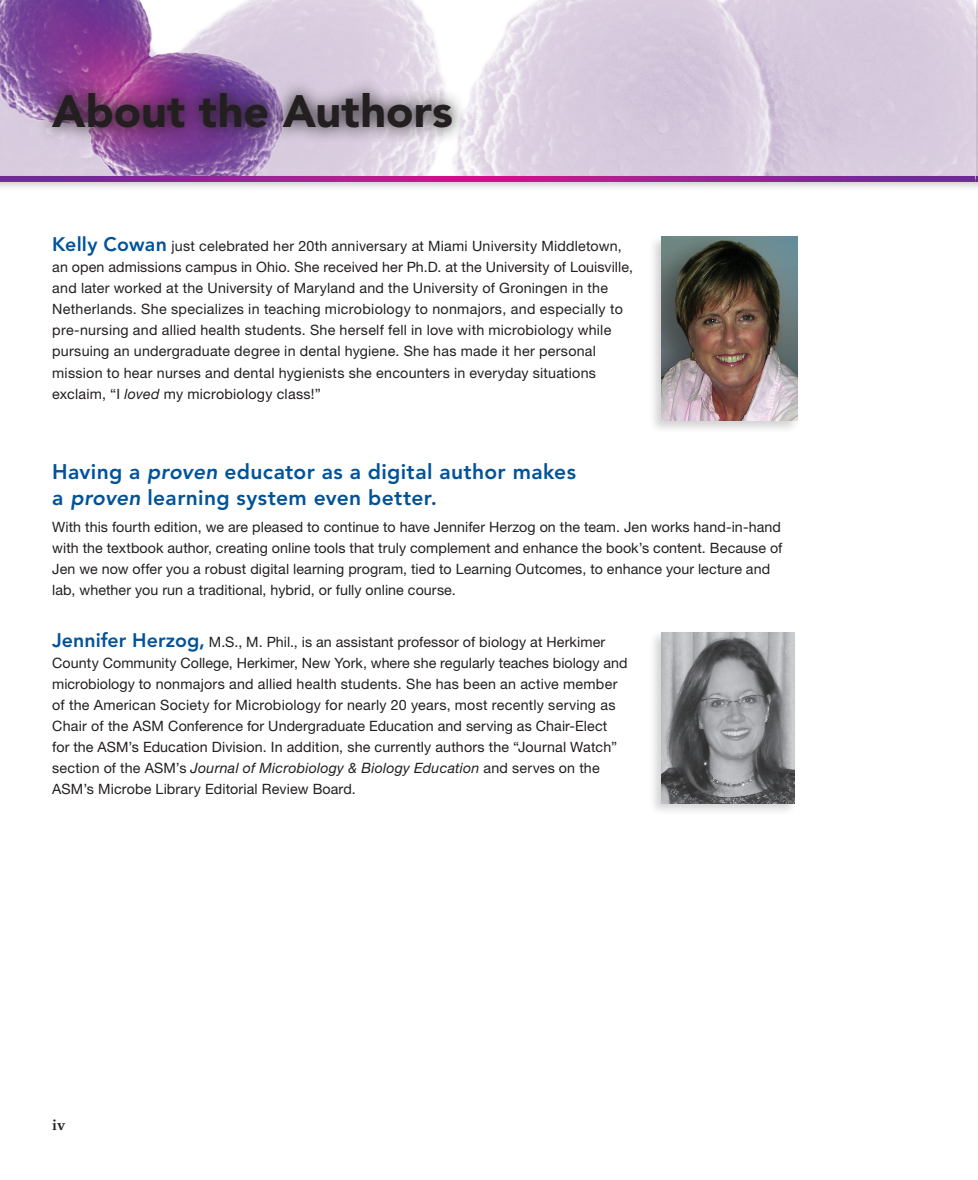
<style>
.page{position:relative;width:978px;height:1180px;background:#fff}
.page>*{position:absolute;margin:0;border:0;box-sizing:border-box;transform-origin:0 0}
.t1{font:900 45px "Avenir LT Std";color:#231f20}
.t2{font:800 21px/25.5px "Avenir LT Std";letter-spacing:.015em;color:#015399}
.t3{font:700 15px "Palatino LT Std";color:#231f20}
.t4{font:14.25px/21px "Helvetica Neue LT Std";letter-spacing:.01em;color:#231f20}
.s1{font-family:"Avenir LT Std";font-weight:800;font-size:19.5px;color:#015399}
.s2{font-style:italic}
</style>
<div class="page">
<div style="left:647px;top:234px;width:153px;height:200px;background:#231f20;opacity:.2"></div>
<img style="left:661px;top:237px;width:136px;height:183px">
<div style="left:647px;top:629px;width:150px;height:187px;background:#231f20;opacity:.2"></div>
<img style="left:661px;top:632px;width:133px;height:171px">
<div style="left:0;top:0;width:977px;height:193px;background:#231f20;opacity:.25"></div>
<img style="left:0;top:0;width:334px;height:176px">
<svg style="left:0;top:176px;width:975px;height:6px;background:#9a228f"></svg>
<div style="left:37px;top:77px;width:431px;height:67px;background:#231f20;opacity:.9"></div>
<svg style="left:0;top:0;width:4px;height:4px"></svg>
<svg style="left:974px;top:0;width:4px;height:4px"></svg>
<h1 class="t1" style="left:52px;top:84px;width:402px">About the Authors</h1>
<p class="t4" style="left:52px;top:236px;width:582px"><span class="s1">Kelly Cowan</span> just celebrated her 20th anniversary at Miami University Middletown, an open admissions campus in Ohio. She received her Ph.D. at the University of Louisville, and later worked at the University of Maryland and the University of Groningen in the Netherlands. She specializes in teaching microbiology to nonmajors, and especially to pre-nursing and allied health students. She herself fell in love with microbiology while pursuing an undergraduate degree in dental hygiene. She has made it her personal mission to hear nurses and dental hygienists she encounters in everyday situations exclaim, “I <span class="s2">loved</span> my microbiology class!”</p>
<h2 class="t2" style="left:52px;top:459px;width:525px">Having a <span class="s2">proven</span> educator as a digital author makes a <span class="s2">proven</span> learning system even better.</h2>
<p class="t4" style="left:52px;top:516px;width:731px">With this fourth edition, we are pleased to continue to have Jennifer Herzog on the team. Jen works hand-in-hand with the textbook author, creating online tools that truly complement and enhance the book’s content. Because of Jen we now offer you a robust digital learning program, tied to Learning Outcomes, to enhance your lecture and lab, whether you run a traditional, hybrid, or fully online course.</p>
<p class="t4" style="left:52px;top:631px;width:576px"><span class="s1">Jennifer Herzog,</span> M.S., M. Phil., is an assistant professor of biology at Herkimer County Community College, Herkimer, New York, where she regularly teaches biology and microbiology to nonmajors and allied health students. She has been an active member of the American Society for Microbiology for nearly 20 years, most recently serving as Chair of the ASM Conference for Undergraduate Education and serving as Chair-Elect for the ASM’s Education Division. In addition, she currently authors the “Journal Watch” section of the ASM’s <span class="s2">Journal of Microbiology &amp; Biology Education</span> and serves on the ASM’s Microbe Library Editorial Review Board.</p>
<p class="t3" style="left:52px;top:1116px;width:15px">iv</p>
</div>
